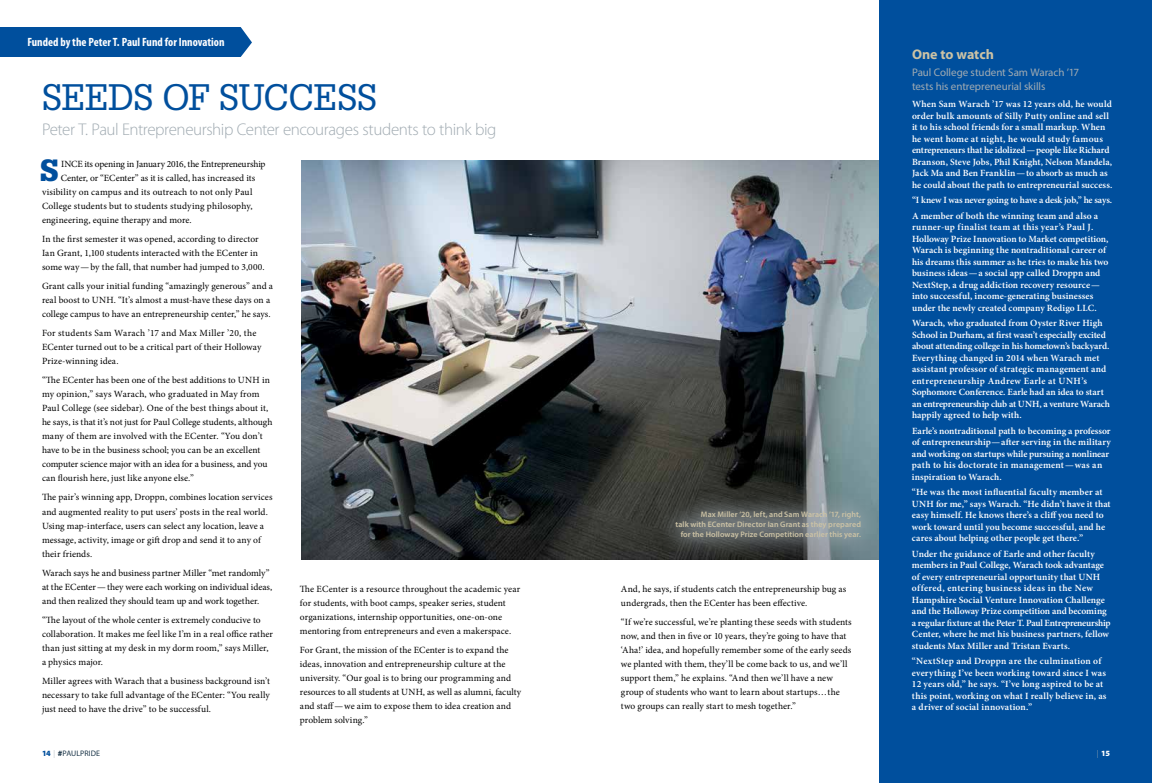
<style>
.page{position:relative;width:1152px;height:783px;background:#fff}
.page>*{position:absolute;margin:0;border:0;box-sizing:border-box;transform-origin:0 0}
.t1{font:36px "Glypha LT Std";letter-spacing:-.015em;color:#004f9d}
.t2{font:900 30px "Glypha LT Std";color:#004f9d}
.t3{font:300 17px "Myriad Pro";letter-spacing:-.025em;color:#a1abb2}
.t4{font:700 14px "Myriad Pro";letter-spacing:-.005em;color:#cdc3a5}
.t5{font:700 condensed 12px "Myriad Pro";color:#fff}
.t6{font:11px/14px "Myriad Pro";letter-spacing:-.005em;color:#a1abb2}
.t7{font:9.5px/14px "Minion Pro";letter-spacing:.005em;color:#000}
.t8{font:600 9.5px/11.5px "Minion Pro";letter-spacing:.005em;color:#fff}
.t9{font:9.5px "Minion Pro";letter-spacing:-.02em;color:#000}
.t10{font:600 8px/10px "Myriad Pro";letter-spacing:.01em;color:#cdc3a5;text-align:right}
.t11{font:8px "Myriad Pro";letter-spacing:.005em;color:#1e384b}
.t12{font:900 8px "Myriad Pro";color:#fff}
.s1{font-weight:900;color:#004f9d}
.s2{font-weight:300;color:#a1abb2}
.s3{font-weight:900}
</style>
<div class="page">
<div style="left:879px;top:0;width:273px;height:783px;background:#004f9d"></div>
<img style="left:301px;top:161px;width:578px;height:398px">
<div style="left:655px;top:490px;width:228px;height:70px;background:#a1abb2;opacity:.75"></div>
<div style="left:0;top:27px;width:252px;height:30px;background:#004f9d"></div>
<p class="t5" style="left:27px;top:35px;width:199px">Funded by the Peter T. Paul Fund for Innovation</p>
<h1 class="t1" style="left:42px;top:75px;width:337px">SEEDS OF SUCCESS</h1>
<h3 class="t3" style="left:42px;top:120px;width:456px">Peter T. Paul Entrepreneurship Center encourages students to think big</h3>
<p class="t9" style="left:61px;top:158px;width:206px">INCE its opening in January 2016, the Entrepreneurship</p>
<p class="t7" style="left:61px;top:171px;width:196px">Center, or “ECenter” as it is called, has increased its</p>
<p class="t7" style="left:42px;top:185px;width:212px">visibility on campus and its outreach to not only Paul</p>
<p class="t7" style="left:42px;top:199px;width:212px">College students but to students studying philosophy,</p>
<p class="t7" style="left:42px;top:213px;width:151px">engineering, equine therapy and more.</p>
<p class="t7" style="left:42px;top:232px;width:224px">In the first semester it was opened, according to director<br>Ian Grant, 1,100 students interacted with the ECenter in some way—by the fall, that number had jumped to 3,000.</p>
<p class="t7" style="left:42px;top:279px;width:233px">Grant calls your initial funding “amazingly generous” and a real boost to UNH. “It’s almost a must-have these days on a college campus to have an entrepreneurship center,” he says.</p>
<p class="t7" style="left:42px;top:326px;width:221px">For students Sam Warach ’17 and Max Miller ’20, the<br>ECenter turned out to be a critical part of their Holloway<br>Prize-winning idea.</p>
<p class="t7" style="left:42px;top:373px;width:232px">“The ECenter has been one of the best additions to UNH in my opinion,” says Warach, who graduated in May from Paul College (see sidebar). One of the best things about it, he says, is that it’s not just for Paul College students, although many of them are involved with the ECenter. “You don’t have to be in the business school; you can be an excellent computer science major with an idea for a business, and you can flourish here, just like anyone else.”</p>
<p class="t7" style="left:42px;top:491px;width:232px">The pair’s winning app, Droppn, combines location services and augmented reality to put users’ posts in the real world.<br>Using map-interface, users can select any location, leave a message, activity, image or gift drop and send it to any of their friends.</p>
<p class="t7" style="left:42px;top:566px;width:232px">Warach says he and business partner Miller “met randomly” at the ECenter—they were each working on individual ideas, and then realized they should team up and work together.</p>
<p class="t7" style="left:42px;top:613px;width:233px">“The layout of the whole center is extremely conducive to collaboration. It makes me feel like I’m in a real office rather than just sitting at my desk in my dorm room,” says Miller, a physics major.</p>
<p class="t7" style="left:42px;top:674px;width:229px;text-align:justify">Miller agrees with Warach that a business background isn’t necessary to take full advantage of the ECenter: “You really just need to have the drive” to be successful.</p>
<h2 class="t2" style="left:40px;top:153px;width:20px">S</h2>
<p class="t7" style="left:300px;top:582px;width:222px">The ECenter is a resource throughout the academic year for students, with boot camps, speaker series, student organizations, internship opportunities, one-on-one mentoring from entrepreneurs and even a makerspace.</p>
<p class="t7" style="left:300px;top:643px;width:223px">For Grant, the mission of the ECenter is to expand the ideas, innovation and entrepreneurship culture at the university. “Our goal is to bring our programming and resources to all students at UNH, as well as alumni, faculty and staff—we aim to expose them to idea creation and problem solving.”</p>
<p class="t10" style="left:676px;top:510px;width:187px">Max Miller ’20, left, and Sam Warach ’17, right,<br>talk with ECenter Director Ian Grant as they prepared for the Holloway Prize Competition earlier this year.</p>
<p class="t7" style="left:621px;top:582px;width:227px">And, he says, if students catch the entrepreneurship bug as undergrads, then the ECenter has been effective.</p>
<p class="t7" style="left:621px;top:615px;width:232px">“If we’re successful, we’re planting these seeds with students now, and then in five or 10 years, they’re going to have that ‘Aha!’ idea, and hopefully remember some of the early seeds we planted with them, they’ll be come back to us, and we’ll support them,” he explains. “And then we’ll have a new group of students who want to learn about startups…the two groups can really start to mesh together.”</p>
<h3 class="t4" style="left:912px;top:45px;width:83px">One to watch</h3>
<p class="t6" style="left:912px;top:65px;width:169px">Paul College student Sam Warach ’17 tests his entrepreneurial skills</p>
<p class="t8" style="left:912px;top:98px;width:202px">When Sam Warach ’17 was 12 years old, he would order bulk amounts of Silly Putty online and sell it to his school friends for a small markup. When he went home at night, he would study famous entrepreneurs that he idolized—people like Richard Branson, Steve Jobs, Phil Knight, Nelson Mandela, Jack Ma and Ben Franklin—to absorb as much as he could about the path to entrepreneurial success.</p>
<p class="t8" style="left:912px;top:192px;width:202px;line-height:15.5px">“I knew I was never going to have a desk job,” he says.<br>A member of both the winning team and also a</p>
<p class="t8" style="left:912px;top:221px;width:198px">runner-up finalist team at this year’s Paul J.<br>Holloway Prize Innovation to Market competition, Warach is beginning the nontraditional career of his dreams this summer as he tries to make his two business ideas—a social app called Droppn and NextStep, a drug addiction recovery resource— into successful, income-generating businesses under the newly created company Redigo LLC.</p>
<p class="t8" style="left:912px;top:317px;width:200px">Warach, who graduated from Oyster River High School in Durham, at first wasn’t especially excited about attending college in his hometown’s backyard.<br>Everything changed in 2014 when Warach met assistant professor of strategic management and entrepreneurship Andrew Earle at UNH’s Sophomore Conference. Earle had an idea to start an entrepreneurship club at UNH, a venture Warach happily agreed to help with.</p>
<p class="t8" style="left:912px;top:425px;width:201px">Earle’s nontraditional path to becoming a professor of entrepreneurship — after serving in the military and working on startups while pursuing a nonlinear path to his doctorate in management—was an inspiration to Warach.</p>
<p class="t8" style="left:912px;top:486px;width:200px">“He was the most influential faculty member at UNH for me,” says Warach. “He didn’t have it that easy himself. He knows there’s a cliff you need to work toward until you become successful, and he cares about helping other people get there.”</p>
<p class="t8" style="left:912px;top:548px;width:200px">Under the guidance of Earle and other faculty members in Paul College, Warach took advantage of every entrepreneurial opportunity that UNH offered, entering business ideas in the New Hampshire Social Venture Innovation Challenge and the Holloway Prize competition and becoming a regular fixture at the Peter T. Paul Entrepreneurship Center, where he met his business partners, fellow students Max Miller and Tristan Evarts.</p>
<p class="t8" style="left:912px;top:655px;width:196px">“NextStep and Droppn are the culmination of everything I’ve been working toward since I was 12 years old,” he says. “I’ve long aspired to be at this point, working on what I really believe in, as a driver of social innovation.”</p>
<p class="t11" style="left:42px;top:748px;width:60px"><span class="s1">14</span> <span class="s2">|</span> <span class="s3">#</span>PAULPRIDE</p>
<p class="t12" style="left:1097px;top:748px;width:15px"><span class="s2">|</span> 15</p>
</div>
